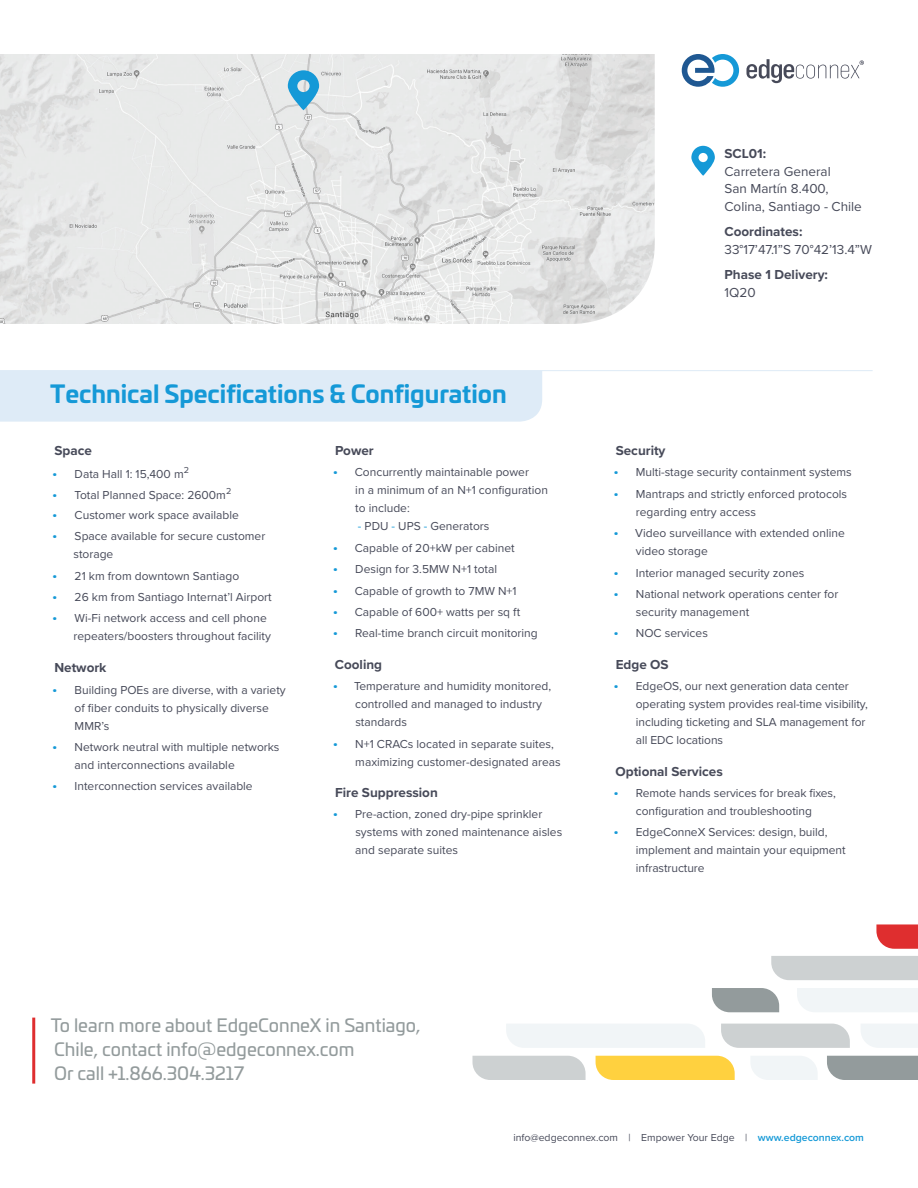
<style>
.page{position:relative;width:918px;height:1188px;background:#fff}
.page>*{position:absolute;margin:0;border:0;box-sizing:border-box;transform-origin:0 0}
.Section_Header_w__Ba{font:700 24px "Univia Pro";color:#1599d7}
.Callout{font:18px/24px "Univia Pro";color:#939b9c}
.Body_Copy{font:13.5px/18px "Proxima Nova";color:#474a59}
.Paragraph_Header{font:700 13.5px "Proxima Nova";color:#474a59}
.Body_Copy-2{font:700 13.5px/18px "Proxima Nova";color:#474a59}
.t1{font:12px/18px "Proxima Nova";color:#474a59}
.t2{font:10.5px "Proxima Nova";color:#474a59}
.s1{font-family:"Univia Pro";color:#1599d7}
.s2{color:#1599d7}
.s3{font-weight:700}
.s4{font-weight:400}
.s5{font-weight:600;color:#1599d7}
</style>
<div class="page">
<div style="left:827px;top:1056px;width:91px;height:24px;background:#939b9c"></div>
<div style="left:751px;top:1056px;width:66px;height:24px;background:#f1f5f7"></div>
<div style="left:721px;top:1024px;width:129px;height:24px;background:#cdd1d2"></div>
<svg style="left:861px;top:1024px;width:57px;height:24px"></svg>
<div style="left:797px;top:988px;width:121px;height:24px;background:#f1f5f7"></div>
<div style="left:771px;top:956px;width:147px;height:24px;background:#cdd1d2"></div>
<svg style="left:876px;top:924px;width:42px;height:25px"></svg>
<svg style="left:712px;top:988px;width:67px;height:24px;background:#9ba3a3"></svg>
<div style="left:473px;top:1056px;width:113px;height:24px;background:#cdd1d2"></div>
<div style="left:596px;top:1056px;width:139px;height:24px;background:#ffd13f"></div>
<div style="left:506px;top:1024px;width:199px;height:24px;background:#f1f5f7"></div>
<div style="left:0;top:371px;width:542px;height:51px;background:#deebf7"></div>
<hr style="left:0;top:370px;width:873px;height:1px;background:#deebf7">
<hr style="left:32px;top:1018px;width:3px;height:66px;background:#df2e2f">
<img style="left:0;top:54px;width:655px;height:270px">
<svg style="left:691px;top:146px;width:24px;height:30px"></svg>
<svg style="left:682px;top:54px;width:57px;height:33px"></svg>
<svg style="left:746px;top:59px;width:118px;height:24px"></svg>
<svg style="left:288px;top:70px;width:31px;height:40px"></svg>
<p class="Section_Header_w__Ba" style="left:50px;top:375px;width:458px">Technical Specifications &amp; Configuration</p>
<p class="Paragraph_Header" style="left:54px;top:441px;width:39px">Space</p>
<p class="t1" style="left:52px;top:464px;width:139px"><span class="s1">•</span> Data Hall 1: 15,400 m<sup>2</sup></p>
<p class="t1" style="left:52px;top:485px;width:181px"><span class="s1">•</span> Total Planned Space: 2600m<sup>2</sup></p>
<p class="t1" style="left:52px;top:506px;width:189px"><span class="s1">•</span> Customer work space available</p>
<p class="t1" style="left:73px;top:527px;width:193px;text-indent:-22px"><span class="s1">•</span> Space available for secure customer storage</p>
<p class="t1" style="left:52px;top:566px;width:189px"><span class="s1">•</span> 21 km from downtown Santiago</p>
<p class="t1" style="left:52px;top:588px;width:222px"><span class="s1">•</span> 26 km from Santiago Internat’l Airport</p>
<p class="t1" style="left:73px;top:609px;width:199px;text-indent:-22px"><span class="s1">•</span> Wi-Fi network access and cell phone repeaters/boosters throughout facility</p>
<p class="Paragraph_Header" style="left:54px;top:658px;width:54px">Network</p>
<p class="t1" style="left:75px;top:680px;width:213px;text-indent:-23px"><span class="s1">•</span> Building POEs are diverse, with a variety of fiber conduits to physically diverse<br>MMR’s</p>
<p class="t1" style="left:75px;top:737px;width:206px;text-indent:-23px"><span class="s1">•</span> Network neutral with multiple networks and interconnections available</p>
<p class="t1" style="left:52px;top:777px;width:203px"><span class="s1">•</span> Interconnection services available</p>
<p class="Paragraph_Header" style="left:335px;top:441px;width:40px">Power</p>
<p class="t1" style="left:355px;top:463px;width:194px;text-indent:-23px"><span class="s1">•</span> Concurrently maintainable power<br>in a minimum of an N+1 configuration to include:</p>
<p class="t1" style="left:358px;top:517px;width:133px"><span class="s2">-</span> PDU <span class="s2">-</span> UPS <span class="s2">-</span> Generators</p>
<p class="t1" style="left:332px;top:538px;width:184px"><span class="s1">•</span> Capable of 20+kW per cabinet</p>
<p class="t1" style="left:332px;top:560px;width:166px"><span class="s1">•</span> Design for 3.5MW N+1 total</p>
<p class="t1" style="left:332px;top:581px;width:186px"><span class="s1">•</span> Capable of growth to 7MW N+1</p>
<p class="t1" style="left:332px;top:602px;width:189px"><span class="s1">•</span> Capable of 600+ watts per sq ft</p>
<p class="t1" style="left:332px;top:624px;width:207px"><span class="s1">•</span> Real-time branch circuit monitoring</p>
<p class="Paragraph_Header" style="left:335px;top:654px;width:49px">Cooling</p>
<p class="t1" style="left:355px;top:677px;width:197px;text-indent:-23px"><span class="s1">•</span> Temperature and humidity monitored, controlled and managed to industry standards</p>
<p class="t1" style="left:355px;top:734px;width:207px;text-indent:-23px"><span class="s1">•</span> N+1 CRACs located in separate suites, maximizing customer-designated areas</p>
<p class="Paragraph_Header" style="left:335px;top:783px;width:104px">Fire Suppression</p>
<p class="t1" style="left:355px;top:805px;width:209px;text-indent:-23px"><span class="s1">•</span> Pre-action, zoned dry-pipe sprinkler systems with zoned maintenance aisles and separate suites</p>
<p class="Body_Copy" style="left:724px;top:143px;width:139px"><span class="s3">SCL01:<br></span>Carretera General<br>San Martín 8.400,<br>Colina, Santiago - Chile</p>
<p class="Body_Copy" style="left:724px;top:222px;width:149px"><span class="s3">Coordinates:<br></span>33°17’47.1”S 70°42’13.4”W</p>
<p class="Body_Copy-2" style="left:724px;top:265px;width:105px">Phase 1 Delivery:<br><span class="s4">1Q20</span></p>
<p class="Paragraph_Header" style="left:616px;top:441px;width:51px">Security</p>
<p class="t1" style="left:613px;top:463px;width:240px"><span class="s1">•</span> Multi-stage security containment systems</p>
<p class="t1" style="left:636px;top:484px;width:213px;text-indent:-23px"><span class="s1">•</span> Mantraps and strictly enforced protocols regarding entry access</p>
<p class="t1" style="left:636px;top:524px;width:211px;text-indent:-23px"><span class="s1">•</span> Video surveillance with extended online video storage</p>
<p class="t1" style="left:613px;top:563px;width:193px"><span class="s1">•</span> Interior managed security zones</p>
<p class="t1" style="left:636px;top:584px;width:204px;text-indent:-23px"><span class="s1">•</span> National network operations center for security management</p>
<p class="t1" style="left:613px;top:624px;width:97px"><span class="s1">•</span> NOC services</p>
<p class="Paragraph_Header" style="left:616px;top:654px;width:55px">Edge OS</p>
<p class="t1" style="left:636px;top:677px;width:234px;text-indent:-23px"><span class="s1">•</span> EdgeOS, our next generation data center operating system provides real-time visibility, including ticketing and SLA management for all EDC locations</p>
<p class="Paragraph_Header" style="left:616px;top:761px;width:109px">Optional Services</p>
<p class="t1" style="left:613px;top:784px;width:225px;text-align:center"><span class="s1">•</span> Remote hands services for break fixes, configuration and troubleshooting</p>
<p class="t1" style="left:636px;top:823px;width:211px;text-indent:-23px"><span class="s1">•</span> EdgeConneX Services: design, build, implement and maintain your equipment infrastructure</p>
<p class="Callout" style="left:51px;top:1012px;width:371px">To learn more about EdgeConneX in Santiago,<br>Chile, contact info@edgeconnex.com<br>Or call +1.866.304.3217</p>
<p class="t2" style="left:513px;top:1130px;width:352px">info@edgeconnex.com | Empower Your Edge | <span class="s5">www.edgeconnex.com</span></p>
</div>
